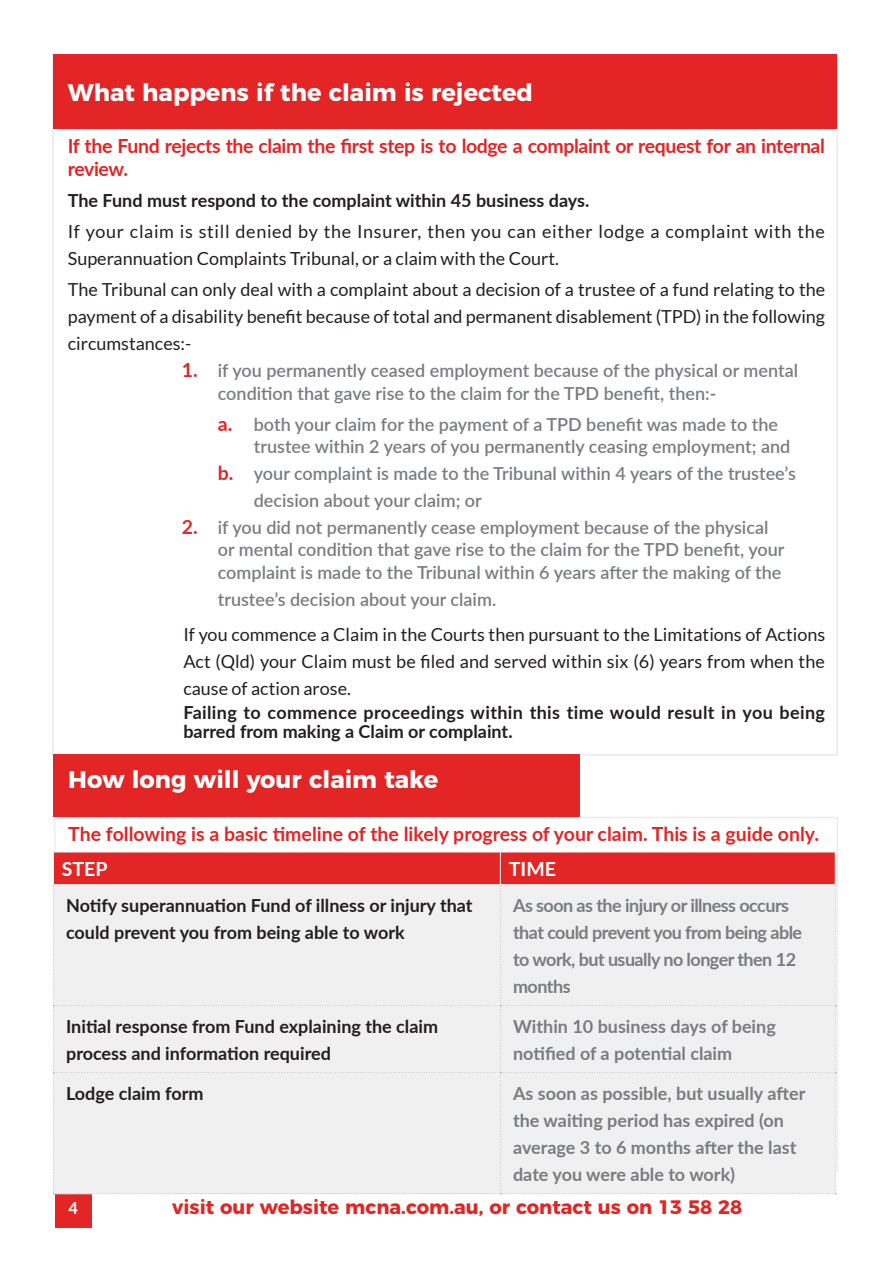
<style>
.page{position:relative;width:893px;height:1263px;background:#fff}
.page>*{position:absolute;margin:0;border:0;box-sizing:border-box;transform-origin:0 0}
.body_copy{font:700 24px "Montserrat";color:#fff}
.body_copy-2{font:700 19.5px/22.5px "Lato";letter-spacing:-.02em;color:#e32525}
.Intro{font:700 19.5px "Lato";color:#e32525}
.Intro-2{font:700 19.5px "Montserrat";color:#e32525}
.Intro-3{font:700 19.5px "Lato";color:#fff}
.t1{font:600 18px/22.5px "Lato";color:#7a7c7f}
.body_copy-3{font:700 18px/27px "Lato";color:#231f20}
.body_copy-4{font:18px/27px "Lato";color:#231f20;text-align:justify}
.body_copy-5{font:700 18px/27px "Lato";letter-spacing:-.005em;color:#7a7c7f}
.indent_body_copy{font:18px/27px "Lato";letter-spacing:.005em;color:#231f20;text-align:justify}
.body_copy-6{font:18px/27px "Lato";letter-spacing:.035em;color:#231f20}
.body_copy-7{font:700 18px/27px "Lato";letter-spacing:-.03em;color:#7a7c7f}
.indent_body_copy-2{font:700 18px/19.5px "Lato";letter-spacing:.02em;color:#231f20}
.indent_body_copy-3{font:700 16.5px "Lato";color:#fff}
.s1{font-weight:700;font-size:19.5px;color:#e32525}
</style>
<div class="page">
<div style="left:52px;top:54px;width:786px;height:701px;background:#fff;border:2px solid #ebebed"></div>
<div style="left:55px;top:1189px;width:36px;height:39px;background:#e32525"></div>
<div style="left:53px;top:55px;width:783px;height:74px;background:#e32525"></div>
<div style="left:54px;top:817px;width:784px;height:356px;background:#fff;border:2px solid #ebebed"></div>
<div style="left:53px;top:754px;width:526px;height:63px;background:#e32525"></div>
<svg style="left:53px;top:852px;width:783px;height:342px"></svg>
<p class="body_copy" style="left:68px;top:73px;width:467px">What happens if the claim is rejected</p>
<p class="body_copy-2" style="left:68px;top:134px;width:759px">If the Fund rejects the claim the first step is to lodge a complaint or request for an internal review.</p>
<p class="body_copy-3" style="left:68px;top:186px;width:523px">The Fund must respond to the complaint within 45 business days.</p>
<p class="body_copy-6" style="left:68px;top:218px;width:758px">If your claim is still denied by the Insurer, then you can either lodge a complaint with the<br>Superannuation Complaints Tribunal, or a claim with the Court.</p>
<p class="body_copy-4" style="left:68px;top:276px;width:759px">The Tribunal can only deal with a complaint about a decision of a trustee of a fund relating to the payment of a disability benefit because of total and permanent disablement (TPD) in the following circumstances:-</p>
<p class="t1" style="left:218px;top:359px;width:582px;text-indent:-36px"><span class="s1">1.</span> if you permanently ceased employment because of the physical or mental condition that gave rise to the claim for the TPD benefit, then:-</p>
<p class="t1" style="left:254px;top:412px;width:538px;text-indent:-36px"><span class="s1">a.</span> both your claim for the payment of a TPD benefit was made to the trustee within 2 years of you permanently ceasing employment; and</p>
<p class="t1" style="left:254px;top:459px;width:543px;line-height:27px;text-indent:-36px"><span class="s1">b.</span> your complaint is made to the Tribunal within 4 years of the trustee’s decision about your claim; or</p>
<p class="t1" style="left:218px;top:515px;width:568px;text-indent:-36px"><span class="s1">2.</span> if you did not permanently cease employment because of the physical or mental condition that gave rise to the claim for the TPD benefit, your complaint is made to the Tribunal within 6 years after the making of the</p>
<p class="t1" style="left:218px;top:587px;width:280px">trustee’s decision about your claim.</p>
<p class="indent_body_copy" style="left:183px;top:621px;width:643px">If you commence a Claim in the Courts then pursuant to the Limitations of Actions Act (Qld) your Claim must be filed and served within six (6) years from when the cause of action arose.</p>
<p class="indent_body_copy-2" style="left:183px;top:702px;width:643px">Failing to commence proceedings within this time would result in you being barred from making a Claim or complaint.</p>
<p class="body_copy" style="left:68px;top:759px;width:371px">How long will your claim take</p>
<p class="Intro" style="left:68px;top:820px;width:752px">The following is a basic timeline of the likely progress of your claim. This is a guide only.</p>
<p class="Intro-3" style="left:62px;top:855px;width:47px">STEP</p>
<p class="Intro-3" style="left:509px;top:855px;width:49px">TIME</p>
<p class="body_copy-3" style="left:66px;top:891px;width:408px">Notify superannuation Fund of illness or injury that could prevent you from being able to work</p>
<p class="body_copy-7" style="left:513px;top:891px;width:291px">As soon as the injury or illness occurs that could prevent you from being able to work, but usually no longer then 12 months</p>
<p class="body_copy-3" style="left:66px;top:1012px;width:373px">Initial response from Fund explaining the claim process and information required</p>
<p class="body_copy-5" style="left:513px;top:1012px;width:264px">Within 10 business days of being notified of a potential claim</p>
<p class="body_copy-3" style="left:66px;top:1079px;width:139px">Lodge claim form</p>
<p class="body_copy-5" style="left:513px;top:1079px;width:294px">As soon as possible, but usually after the waiting period has expired (on average 3 to 6 months after the last date you were able to work)</p>
<p class="indent_body_copy-3" style="left:68px;top:1195px;width:11px">4</p>
<p class="Intro-2" style="left:172px;top:1191px;width:571px">visit our website mcna.com.au, or contact us on 13 58 28</p>
</div>
